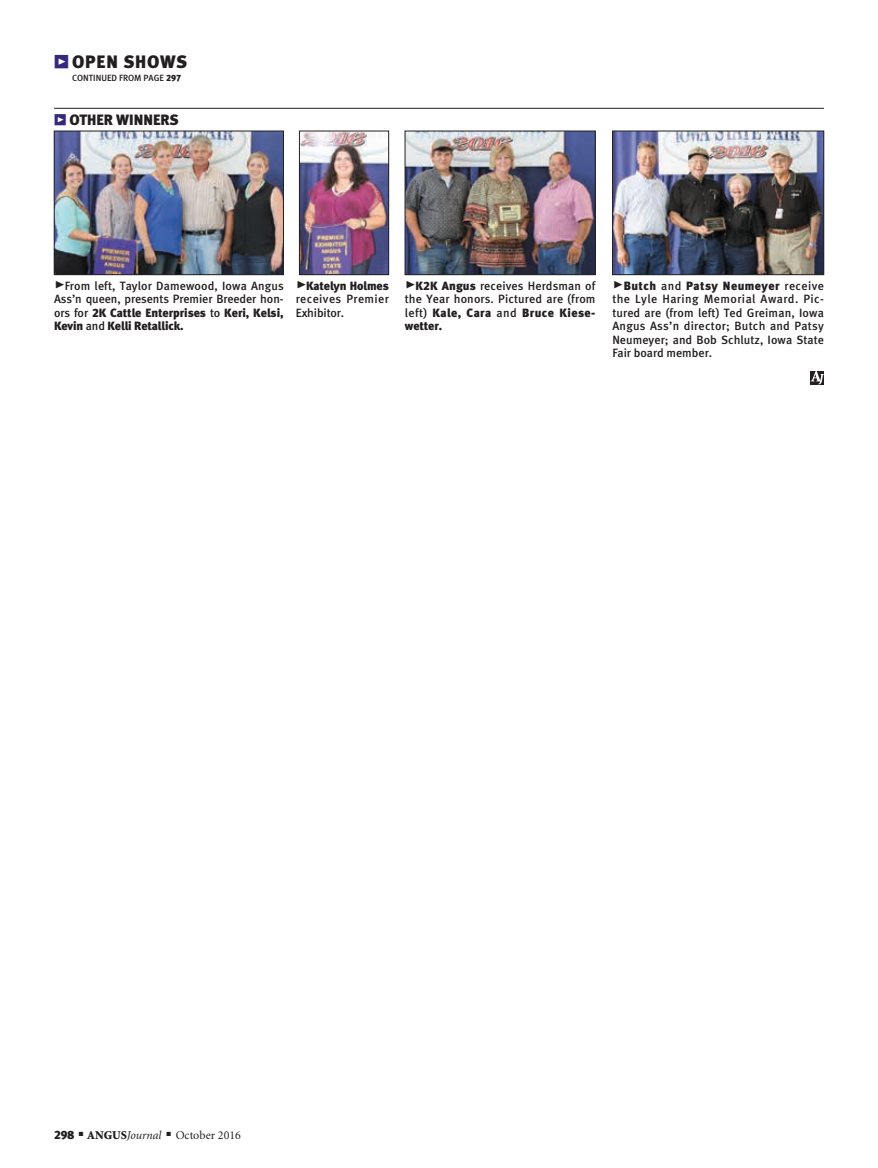
<style>
.page{position:relative;width:878px;height:1168px;background:#fff}
.page>*{position:absolute;margin:0;border:0;box-sizing:border-box;transform-origin:0 0}
.t1{font:18px "Meta Black LF";letter-spacing:.04em;color:#231f20}
.t2{font:15px "Meta Black LF";color:#231f20}
.cutlines{font:12px/13.5px "Meta Medium LF";letter-spacing:.005em;color:#231f20;text-align:justify}
.t3{font:12px "Minion";color:#231f20}
.t4{font:9px "Meta Medium LF";color:#231f20}
.s1{font-family:"Meta Black Expert";color:#342a7b}
.s2{font-family:"Meta Black LF"}
.s3{font-family:"Meta Black Caps Expert";font-size:21px}
.s4{font-weight:900}
.s5{font-style:italic}
</style>
<div class="page">
<img style="left:56px;top:133px;width:226px;height:140px">
<div style="left:54px;top:131px;width:230px;height:144px;border:1px solid #231f20"></div>
<img style="left:301px;top:133px;width:86px;height:140px">
<div style="left:299px;top:131px;width:90px;height:144px;border:1px solid #231f20"></div>
<img style="left:614px;top:133px;width:208px;height:140px">
<div style="left:612px;top:131px;width:212px;height:144px;border:1px solid #231f20"></div>
<img style="left:407px;top:133px;width:186px;height:140px">
<div style="left:405px;top:131px;width:190px;height:144px;border:1px solid #231f20"></div>
<svg style="left:810px;top:371px;width:14px;height:13px"></svg>
<hr style="left:54px;top:108px;width:770px;height:1px;background:#231f20">
<p class="t1" style="left:54px;top:51px;width:135px"><span class="s1">z</span> OPEN SHOWS</p>
<p class="t4" style="left:72px;top:72px;width:111px">CONTINUED FROM PAGE <span class="s2">297</span></p>
<p class="t2" style="left:54px;top:111px;width:126px"><span class="s1">z</span> OTHER WINNERS</p>
<p class="cutlines" style="left:54px;top:279px;width:231px"><span class="s3">@</span>From left, Taylor Damewood, Iowa Angus Ass’n queen, presents Premier Breeder hon&shy;ors for <span class="s2">2K Cattle Enterprises</span> to <span class="s2">Keri, Kelsi, Kevin</span> and <span class="s2">Kelli Retallick.</span></p>
<p class="cutlines" style="left:296px;top:279px;width:95px"><span class="s3">@</span><span class="s2">Katelyn Holmes </span>receives Premier Exhibitor.</p>
<p class="cutlines" style="left:612px;top:279px;width:213px"><span class="s3">@</span><span class="s2">Butch</span> and <span class="s2">Patsy Neumeyer</span> receive the Lyle Haring Memorial Award. Pic&shy;tured are (from left) Ted Greiman, Iowa Angus Ass’n director; Butch and Patsy Neumeyer; and Bob Schlutz, Iowa State Fair board member.</p>
<p class="cutlines" style="left:405px;top:279px;width:192px"><span class="s3">@</span><span class="s2">K2K Angus</span> receives Herdsman of the Year honors. Pictured are (from left) <span class="s2">Kale, Cara</span> and <span class="s2">Bruce Kiese&shy;wetter.</span></p>
<p class="t3" style="left:54px;top:1129px;width:188px"><span class="s2">298</span> ■ <span class="s4">ANGUS</span><span class="s5">Journal</span> ■ October 2016</p>
</div>
